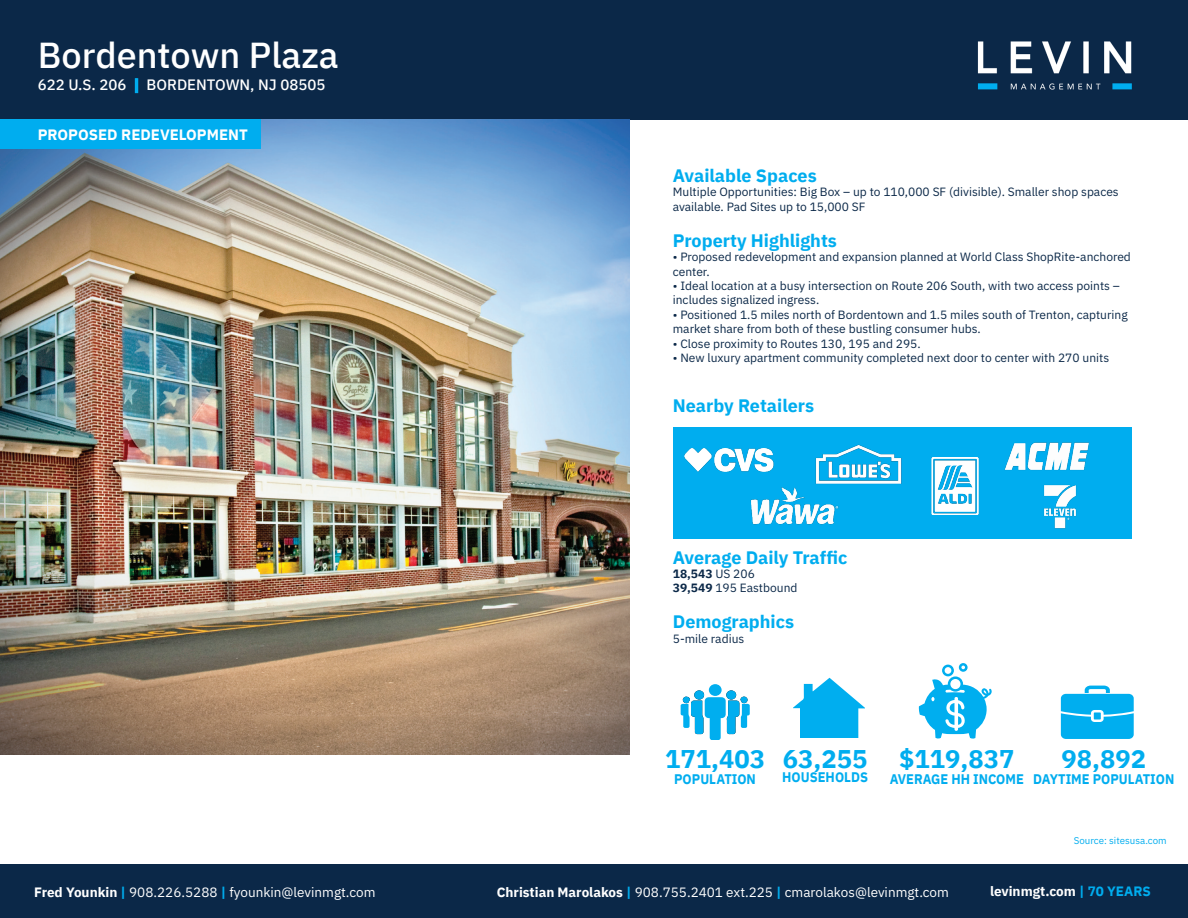
<style>
.page{position:relative;width:1188px;height:918px;background:#fff}
.page>*{position:absolute;margin:0;border:0;box-sizing:border-box;transform-origin:0 0}
.t1{font:500 36px "IBM Plex Sans";color:#fff}
.t2{font:700 25.5px "IBM Plex Sans";color:#00adef}
.t3{font:700 18px "IBM Plex Sans";color:#00adef}
.t4{font:500 15px "IBM Plex Sans";color:#fff}
.t5{font:700 15px "IBM Plex Sans";color:#fff}
.t6{font:700 13.95px "IBM Plex Sans";color:#00adef;scale:.93 1}
.t7{font:13.5px "IBM Plex Sans";color:#fff}
.t8{font:700 13.5px "IBM Plex Sans";color:#fff}
.t9{font:12px/14.4px "IBM Plex Sans";color:#0b2848}
.t10{font:700 12px "IBM Plex Sans";color:#0b2848}
.t11{font:9.75px "IBM Plex Sans";color:#00adef}
.s1{font-weight:700;color:#00adef}
.s2{font-weight:400}
.s3{font-weight:700}
.s4{color:#00adef}
</style>
<div class="page">
<div style="left:0;top:0;width:1188px;height:120px;background:#0b2848"></div>
<img style="left:977px;top:41px;width:155px;height:49px">
<img style="left:0;top:120px;width:630px;height:635px">
<svg style="left:681px;top:690px;width:69px;height:49px"></svg>
<div style="left:709px;top:684px;width:13px;height:12px;background:#00aeef;border-radius:50%"></div>
<svg style="left:794px;top:678px;width:71px;height:60px"></svg>
<svg style="left:919px;top:663px;width:73px;height:76px"></svg>
<svg style="left:1061px;top:686px;width:73px;height:53px;background:#2fbdf1"></svg>
<div style="left:673px;top:428px;width:459px;height:111px;background:#00adef"></div>
<img style="left:684px;top:449px;width:90px;height:23px">
<img style="left:931px;top:457px;width:48px;height:58px">
<img style="left:1004px;top:442px;width:85px;height:28px">
<img style="left:809px;top:427px;width:99px;height:57px">
<img style="left:1043px;top:485px;width:34px;height:44px">
<img style="left:750px;top:481px;width:93px;height:44px">
<div style="left:0;top:120px;width:261px;height:29px;background:#00adef"></div>
<div style="left:0;top:864px;width:1188px;height:54px;background:#0b2848"></div>
<p class="t1" style="left:38px;top:27px;width:302px">Bordentown Plaza</p>
<p class="t4" style="left:38px;top:73px;width:289px">622 U.S. 206 <span class="s1">|</span> BORDENTOWN, NJ 08505</p>
<p class="t5" style="left:38px;top:122px;width:211px">PROPOSED REDEVELOPMENT</p>
<p class="t3" style="left:673px;top:161px;width:145px">Available Spaces</p>
<p class="t9" style="left:673px;top:184px;width:447px">Multiple Opportunities: Big Box – up to 110,000 SF (divisible). Smaller shop spaces available. Pad Sites up to 15,000 SF</p>
<p class="t3" style="left:673px;top:226px;width:166px">Property Highlights</p>
<p class="t9" style="left:673px;top:249px;width:460px">• Proposed redevelopment and expansion planned at World Class ShopRite-anchored center.</p>
<p class="t9" style="left:673px;top:278px;width:449px">• Ideal location at a busy intersection on Route 206 South, with two access points – includes signalized ingress.</p>
<p class="t9" style="left:673px;top:306px;width:456px">• Positioned 1.5 miles north of Bordentown and 1.5 miles south of Trenton, capturing market share from both of these bustling consumer hubs.</p>
<p class="t9" style="left:673px;top:335px;width:249px">• Close proximity to Routes 130, 195 and 295.</p>
<p class="t9" style="left:673px;top:350px;width:438px">• New luxury apartment community completed next door to center with 270 units</p>
<p class="t3" style="left:673px;top:392px;width:143px">Nearby Retailers</p>
<p class="t3" style="left:673px;top:543px;width:176px">Average Daily Traffic</p>
<p class="t10" style="left:673px;top:564px;width:84px">18,543 <span class="s2">US 206</span></p>
<p class="t9" style="left:673px;top:580px;width:126px"><span class="s3">39,549</span> 195 Eastbound</p>
<p class="t3" style="left:673px;top:608px;width:123px">Demographics</p>
<p class="t9" style="left:673px;top:630px;width:73px">5-mile radius</p>
<p class="t2" style="left:665px;top:738px;width:101px">171,403</p>
<p class="t6" style="left:674px;top:768px;width:89px">POPULATION</p>
<p class="t2" style="left:783px;top:738px;width:86px">63,255</p>
<p class="t6" style="left:782px;top:766px;width:94px">HOUSEHOLDS</p>
<p class="t2" style="left:899px;top:738px;width:117px">$119,837</p>
<p class="t6" style="left:890px;top:768px;width:146px">AVERAGE HH INCOME</p>
<p class="t2" style="left:1062px;top:738px;width:86px">98,892</p>
<p class="t6" style="left:1033px;top:768px;width:153px">DAYTIME POPULATION</p>
<p class="t11" style="left:1074px;top:833px;width:95px">Source: sitesusa.com</p>
<p class="t7" style="left:34px;top:882px;width:343px"><span class="s3">Fred Younkin</span> <span class="s1">|</span> 908.226.5288 <span class="s1">|</span> fyounkin@levinmgt.com</p>
<p class="t7" style="left:497px;top:882px;width:454px"><span class="s3">Christian Marolakos</span> <span class="s1">|</span> 908.755.2401 ext.225 <span class="s1">|</span> cmarolakos@levinmgt.com</p>
<p class="t8" style="left:990px;top:880px;width:162px">levinmgt.com <span class="s4">| 70 YEARS</span></p>
</div>
